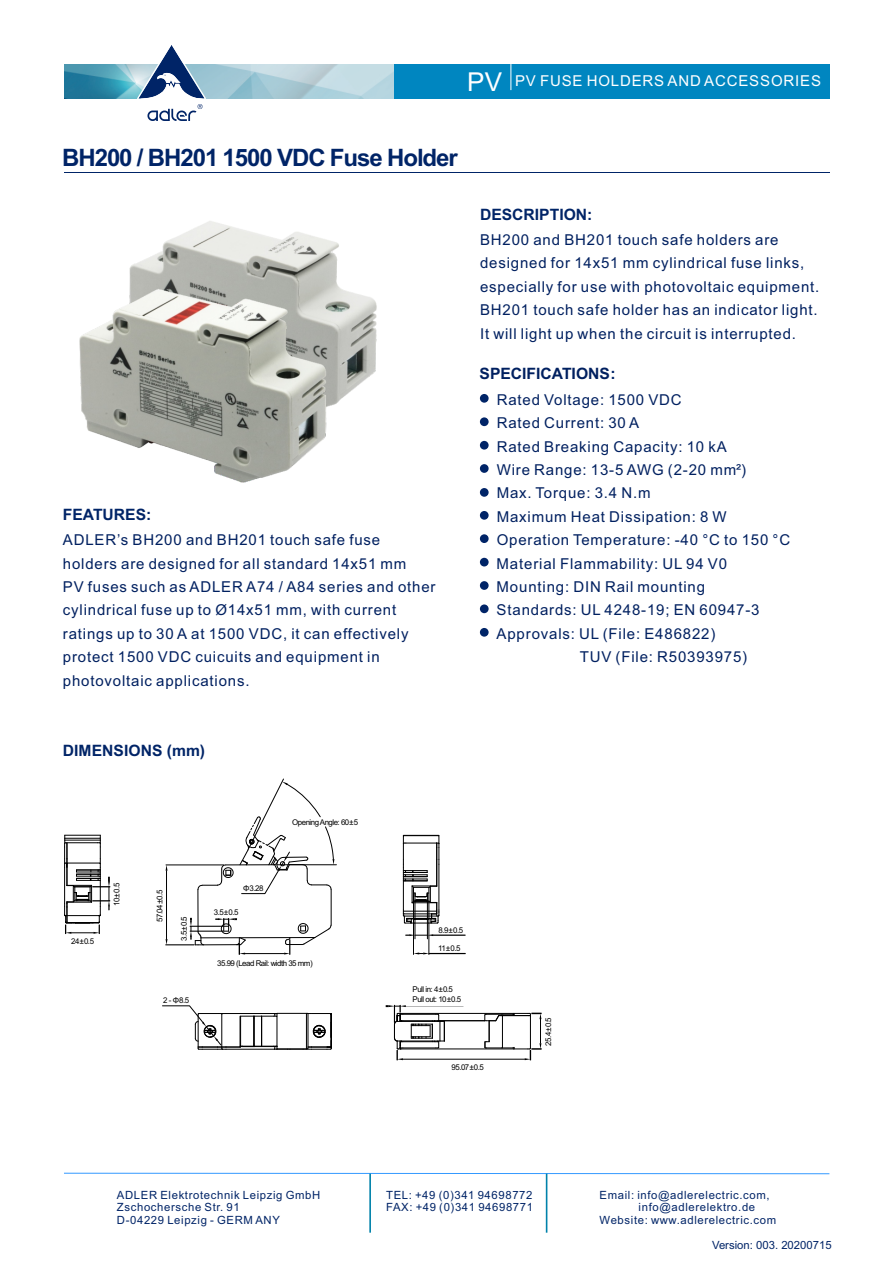
<style>
.page{position:relative;width:893px;height:1263px;background:#fff}
.page>*{position:absolute;margin:0;border:0;box-sizing:border-box;transform-origin:0 0}
.t1{font:700 24px "Arial";letter-spacing:-.045em;color:#002467}
.t2{font:700 15.6px "Arial";color:#002467}
.t3{font:700 15.6px "Arial";color:#002060}
.t4{font:15px/23.4px "Arial";letter-spacing:.055em;color:#002060}
.t5{font:15px "Arial";letter-spacing:.055em;color:#fff}
.t6{font:11.4px/12.6px "Arial";letter-spacing:.055em;color:#002467}
.t7{font:11.4px "Arial";color:#002467}
.t8{font:7.95px/10.6px "Arial";letter-spacing:-.065em;color:#000}
.t9{font:7.95px "Arial Unicode MS";color:#000}
.s1{font-size:26.1px}
.s2{color:#002467}
.s3{font-family:"Arial Unicode MS"}
</style>
<div class="page">
<div style="left:64px;top:64px;width:765px;height:35px;background:#0086c0"></div>
<img style="left:64px;top:64px;width:330px;height:35px">
<svg style="left:137px;top:45px;width:69px;height:76px"></svg>
<svg style="left:510px;top:64px;width:1px;height:26px"></svg>
<hr style="left:64px;top:172px;width:765px;height:1px;background:#002467">
<div style="left:480px;top:394px;width:9px;height:9px;background:#002467;border-radius:50%"></div>
<div style="left:480px;top:417px;width:9px;height:9px;background:#002467;border-radius:50%"></div>
<div style="left:480px;top:441px;width:9px;height:9px;background:#002467;border-radius:50%"></div>
<div style="left:480px;top:464px;width:9px;height:9px;background:#002467;border-radius:50%"></div>
<div style="left:480px;top:488px;width:9px;height:9px;background:#002467;border-radius:50%"></div>
<div style="left:480px;top:511px;width:9px;height:9px;background:#002467;border-radius:50%"></div>
<div style="left:480px;top:534px;width:9px;height:9px;background:#002467;border-radius:50%"></div>
<div style="left:480px;top:558px;width:9px;height:8px;background:#002467;border-radius:50%"></div>
<div style="left:480px;top:581px;width:9px;height:9px;background:#002467;border-radius:50%"></div>
<div style="left:480px;top:604px;width:9px;height:9px;background:#002467;border-radius:50%"></div>
<div style="left:480px;top:628px;width:9px;height:9px;background:#002467;border-radius:50%"></div>
<img style="left:129px;top:221px;width:248px;height:183px">
<img style="left:79px;top:278px;width:257px;height:205px">
<hr style="left:198px;top:889px;width:1px;height:43px;background:#000">
<hr style="left:331px;top:889px;width:1px;height:36px;background:#000">
<hr style="left:226px;top:864px;width:49px;height:1px;background:#000">
<hr style="left:201px;top:937px;width:114px;height:1px;background:#000">
<hr style="left:204px;top:944px;width:33px;height:1px;background:#000">
<hr style="left:401px;top:1049px;width:113px;height:1px;background:#000">
<hr style="left:439px;top:1020px;width:46px;height:1px;background:#000">
<hr style="left:401px;top:1013px;width:113px;height:1px;background:#000">
<svg style="left:198px;top:865px;width:35px;height:25px"></svg>
<svg style="left:403px;top:835px;width:36px;height:1px"></svg>
<svg style="left:403px;top:843px;width:37px;height:81px"></svg>
<hr style="left:245px;top:953px;width:39px;height:1px;background:#000">
<svg style="left:284px;top:922px;width:47px;height:32px"></svg>
<svg style="left:162px;top:1005px;width:170px;height:45px"></svg>
<hr style="left:166px;top:865px;width:58px;height:1px;background:#000">
<hr style="left:166px;top:871px;width:1px;height:68px;background:#000">
<svg style="left:64px;top:835px;width:46px;height:99px"></svg>
<hr style="left:415px;top:902px;width:1px;height:37px;background:#000">
<hr style="left:427px;top:902px;width:1px;height:37px;background:#000">
<hr style="left:433px;top:935px;width:32px;height:1px;background:#000">
<svg style="left:406px;top:934px;width:27px;height:2px"></svg>
<hr style="left:413px;top:902px;width:1px;height:52px;background:#000">
<hr style="left:429px;top:902px;width:1px;height:52px;background:#000">
<hr style="left:429px;top:953px;width:36px;height:1px;background:#000">
<svg style="left:414px;top:952px;width:15px;height:2px"></svg>
<hr style="left:190px;top:931px;width:33px;height:1px;background:#000">
<hr style="left:190px;top:926px;width:33px;height:1px;background:#000">
<svg style="left:166px;top:918px;width:38px;height:27px"></svg>
<svg style="left:215px;top:918px;width:31px;height:36px"></svg>
<hr style="left:277px;top:864px;width:59px;height:1px;background:#000">
<svg style="left:240px;top:779px;width:94px;height:115px"></svg>
<hr style="left:403px;top:1059px;width:122px;height:1px;background:#000">
<svg style="left:484px;top:1013px;width:57px;height:47px"></svg>
<hr style="left:406px;top:1006px;width:57px;height:1px;background:#000">
<svg style="left:386px;top:1005px;width:59px;height:55px"></svg>
<svg style="left:64px;top:1173px;width:766px;height:1px"></svg>
<hr style="left:546px;top:1173px;width:1px;height:60px;background:#0082aa">
<hr style="left:369px;top:1173px;width:2px;height:60px;background:#0082aa">
<p class="t5" style="left:467px;top:75px;width:355px"><span class="s1">PV</span> PV FUSE HOLDERS AND ACCESSORIES</p>
<h1 class="t1" style="left:62px;top:148px;width:397px">BH200 / BH201 1500 VDC Fuse Holder</h1>
<p class="t2" style="left:63px;top:508px;width:90px">FEATURES:</p>
<p class="t4" style="left:63px;top:530px;width:374px">ADLER’s BH200 and BH201 touch safe fuse holders are designed for all standard 14x51 mm<br>PV fuses such as ADLER A74 / A84 series and other cylindrical fuse up to Ø14x51 mm, with current ratings up to 30 A at 1500 VDC, it can effectively protect 1500 VDC cuicuits and equipment in photovoltaic applications.</p>
<p class="t2" style="left:480px;top:208px;width:114px">DESCRIPTION:</p>
<p class="t4" style="left:480px;top:229px;width:341px">BH200 and BH201 touch safe holders are designed for 14x51 mm cylindrical fuse links, especially for use with photovoltaic equipment.<br>BH201 touch safe holder has an indicator light.<br>It will light up when the circuit is interrupted.</p>
<p class="t3" style="left:480px;top:368px;width:138px">SPECIFICATIONS<span class="s2">:</span></p>
<p class="t4" style="left:497px;top:389px;width:187px">Rated Voltage: 1500 VDC</p>
<p class="t4" style="left:497px;top:413px;width:144px">Rated Current: 30 A</p>
<p class="t4" style="left:497px;top:436px;width:232px">Rated Breaking Capacity: 10 kA</p>
<p class="t4" style="left:497px;top:459px;width:251px">Wire Range: 13-5 AWG (2-20 mm²)</p>
<p class="t4" style="left:497px;top:483px;width:155px">Max. Torque: 3.4 N.m</p>
<p class="t4" style="left:497px;top:506px;width:232px">Maximum Heat Dissipation: 8 W</p>
<p class="t4" style="left:497px;top:530px;width:295px">Operation Temperature: -40 °C to 150 °C</p>
<p class="t4" style="left:497px;top:553px;width:232px">Material Flammability: UL 94 V0</p>
<p class="t4" style="left:497px;top:576px;width:210px">Mounting: DIN Rail mounting</p>
<p class="t4" style="left:497px;top:600px;width:264px">Standards: UL 4248-19; EN 60947-3</p>
<p class="t4" style="left:497px;top:623px;width:220px">Approvals: UL (File: E486822)</p>
<p class="t4" style="left:580px;top:647px;width:169px">TUV (File: R50393975)</p>
<p class="t2" style="left:63px;top:745px;width:144px">DIMENSIONS (mm)</p>
<p class="t8" style="left:292px;top:817px;width:68px">Opening Angle: 60<span class="s3">±</span>5</p>
<p class="t8" style="left:71px;top:936px;width:24px">24<span class="s3">±</span>0.5</p>
<p class="t8" style="left:112px;top:906px;width:24px;rotate:-90deg">10 0.5</p>
<p class="t9" style="left:114px;top:897px;width:6px;rotate:-90deg">±</p>
<p class="t8" style="left:155px;top:922px;width:34px;rotate:-90deg">57 04 0.5</p>
<p class="t9" style="left:157px;top:914px;width:16px;rotate:-90deg">. ±</p>
<p class="t8" style="left:179px;top:941px;width:26px;rotate:-90deg">35 0.5</p>
<p class="t9" style="left:181px;top:937px;width:12px;rotate:-90deg">. ±</p>
<p class="t9" style="left:243px;top:885px;width:22px">Φ3.28</p>
<p class="t8" style="left:214px;top:907px;width:26px">3<span class="s3">.</span>5<span class="s3">±</span>0.5</p>
<p class="t8" style="left:217px;top:959px;width:97px">35.99 (Lead Rail: width 35 mm)</p>
<p class="t8" style="left:439px;top:925px;width:26px">8<span class="s3">.</span>9<span class="s3">±</span>0.5</p>
<p class="t8" style="left:438px;top:943px;width:24px">11<span class="s3">±</span>0.5</p>
<p class="t8" style="left:163px;top:995px;width:27px">2 <span class="s3">- Φ</span>8.5</p>
<p class="t8" style="left:413px;top:984px;width:50px">Pull in: 4<span class="s3">±</span>0.5<br>Pull out: 10<span class="s3">±</span>0.5</p>
<p class="t8" style="left:452px;top:1063px;width:34px">95<span class="s3">.</span>07<span class="s3">±</span>0.5</p>
<p class="t8" style="left:544px;top:1045px;width:30px;rotate:-90deg">25 4 0.5</p>
<p class="t9" style="left:545px;top:1038px;width:12px;rotate:-90deg">. ±</p>
<p class="t6" style="left:117px;top:1189px;width:205px">ADLER Elektrotechnik Leipzig GmbH<br>Zschochersche Str. 91<br>D-04229 Leipzig - GERM ANY</p>
<p class="t6" style="left:386px;top:1189px;width:149px">TEL: +49 (0)341 94698772<br>FAX: +49 (0)341 94698771</p>
<p class="t6" style="left:600px;top:1189px;width:172px">Email: info@adlerelectric.com,</p>
<p class="t6" style="left:639px;top:1202px;width:118px">info@adlerelektro.de</p>
<p class="t6" style="left:600px;top:1214px;width:178px">Website: www.adlerelectric.com</p>
<p class="t7" style="left:712px;top:1241px;width:121px">Version: 003. 20200715</p>
</div>
